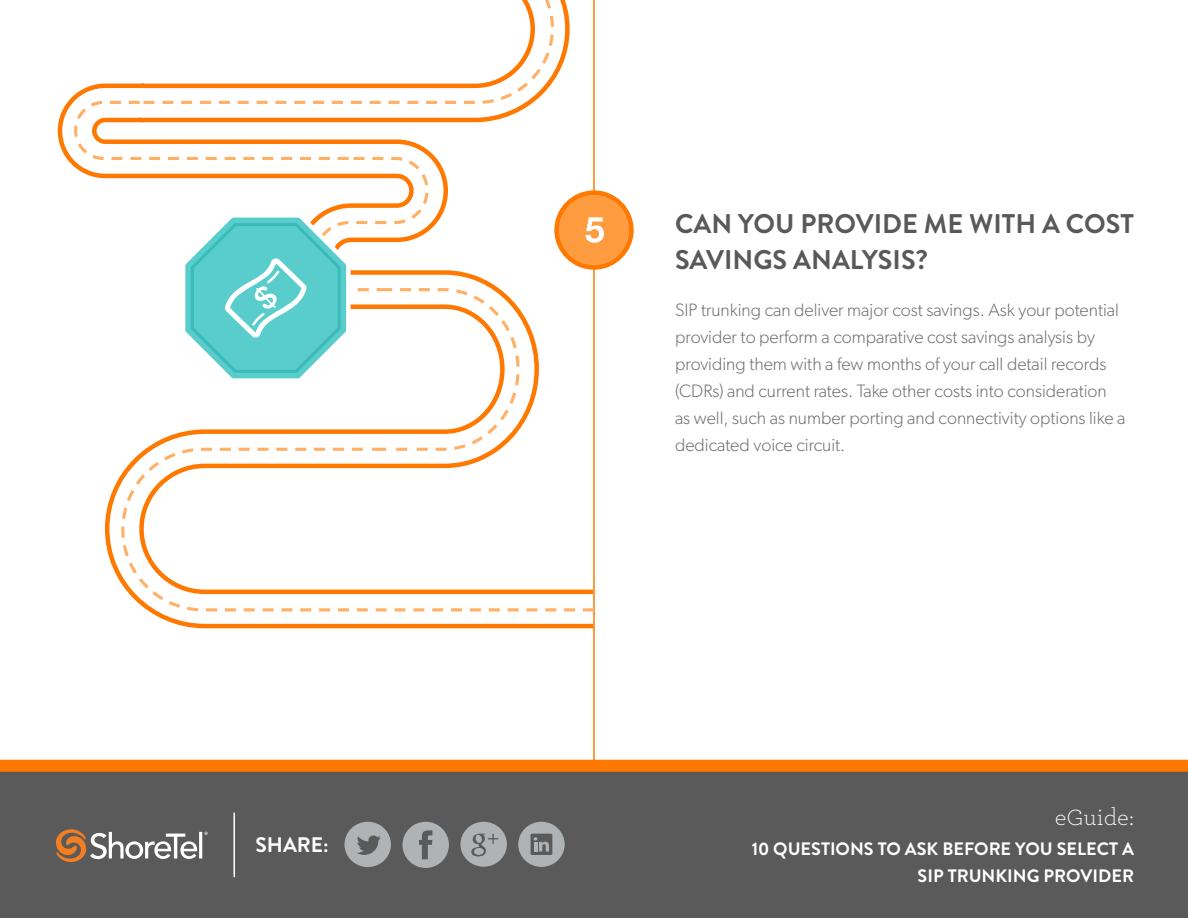
<style>
.page{position:relative;width:1188px;height:918px;background:#fff}
.page>*{position:absolute;margin:0;border:0;box-sizing:border-box;transform-origin:0 0}
.t1{font:700 27px/36px "Brandon Grotesque";color:#58595b}
.t2{font:300 21px "Archer S Sm";color:#fff}
.t3{font:700 21px "Brandon Grotesque";color:#fff}
.t4{font:300 18px/27px "Gibson";color:#6e6f72}
.t5{font:700 18px/27px "Brandon Grotesque";color:#fff;text-align:right}
</style>
<div class="page">
<div style="left:0;top:766px;width:1188px;height:152px;background:#5b5a5b"></div>
<svg style="left:56px;top:829px;width:152px;height:33px"></svg>
<div style="left:0;top:760px;width:1188px;height:12px;background:#ff7900"></div>
<hr style="left:233px;top:813px;width:2px;height:64px;background:#fff">
<svg style="left:402px;top:822px;width:47px;height:46px"></svg>
<svg style="left:345px;top:822px;width:46px;height:45px"></svg>
<svg style="left:460px;top:822px;width:47px;height:45px"></svg>
<div style="left:474px;top:848px;width:10px;height:7px;background:#b0b3b5;border-radius:50%"></div>
<svg style="left:518px;top:822px;width:47px;height:45px"></svg>
<hr style="left:593px;top:0;width:2px;height:766px;background:#ff7900">
<svg style="left:598px;top:190px;width:36px;height:80px"></svg>
<svg style="left:57px;top:0;width:541px;height:631px"></svg>
<svg style="left:57px;top:0;width:497px;height:104px"></svg>
<svg style="left:121px;top:448px;width:473px;height:163px"></svg>
<svg style="left:74px;top:101px;width:446px;height:350px"></svg>
<p class="t3" style="left:256px;top:830px;width:75px">SHARE:</p>
<h1 class="t1" style="left:675px;top:206px;width:460px">CAN YOU PROVIDE ME WITH A COST<br>SAVINGS ANALYSIS?</h1>
<p class="t4" style="left:675px;top:296px;width:452px">SIP trunking can deliver major cost savings. Ask your potential provider to perform a comparative cost savings analysis by providing them with a few months of your call detail records (CDRs) and current rates. Take other costs into consideration as well, such as number porting and connectivity options like a dedicated voice circuit.</p>
<p class="t2" style="left:1055px;top:805px;width:81px">eGuide:</p>
<p class="t5" style="left:752px;top:835px;width:384px">10 QUESTIONS TO ASK BEFORE YOU SELECT A<br>SIP TRUNKING PROVIDER</p>
</div>
